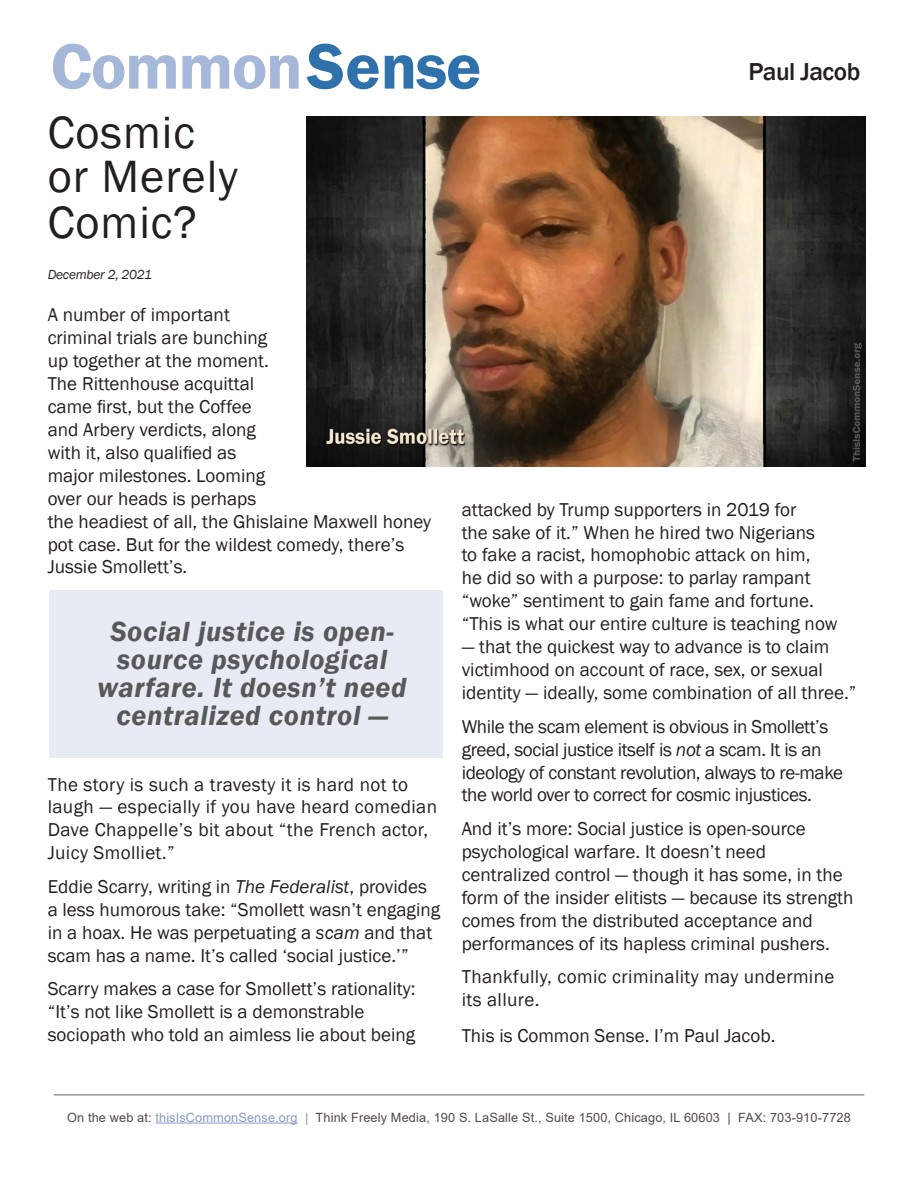
<style>
.page{position:relative;width:918px;height:1188px;background:#fff}
.page>*{position:absolute;margin:0;border:0;box-sizing:border-box;transform-origin:0 0}
.t1{font:600 66.45px "Franklin Gothic";letter-spacing:-.02em;color:#a6b8d9}
.t2{font:46.5px/45px "Franklin Gothic";letter-spacing:.02em;color:#231f20}
.t3{font:italic 600 28.5px/28.2px "Franklin Gothic";letter-spacing:.02em;color:#57585a;text-align:center}
.t4{font:500 25.2px "Franklin Gothic";letter-spacing:-.02em;color:#231f20}
.t5{font:19.2px/23px "Franklin Gothic";color:#231f20}
.t6{font:19.2px/23px "Franklin Gothic";letter-spacing:.02em;color:#231f20}
.t7{font:19.2px/23px "Franklin Gothic";letter-spacing:-.02em;color:#231f20}
.t8{font:italic 13.5px "Franklin Gothic";letter-spacing:-.02em;color:#231f20}
.t9{font:12.75px "Arial";letter-spacing:.01em;color:#524a47}
.s1{color:#2f71ab}
.s2{font-style:italic}
.s3{color:#879bc7}
.s4{color:#939598}
</style>
<div class="page">
<hr style="left:155px;top:1123px;width:143px;height:1px;background:#879bc7">
<img style="left:306px;top:116px;width:560px;height:350px">
<hr style="left:54px;top:1095px;width:810px;height:1px;background:#636366">
<div style="left:50px;top:591px;width:393px;height:167px;background:#e7ebf4"></div>
<p class="t1" style="left:51px;top:25px;width:432px">Common<span class="s1">Sense</span></p>
<p class="t4" style="left:748px;top:56px;width:113px">Paul Jacob</p>
<p class="t2" style="left:48px;top:111px;width:191px">Cosmic or Merely<br>Comic?</p>
<p class="t8" style="left:48px;top:266px;width:106px">December 2, 2021</p>
<p class="t5" style="left:48px;top:304px;width:385px">A number of important<br>criminal trials are bunching<br>up together at the moment.<br>The Rittenhouse acquittal<br>came first, but the Coffee<br>and Arbery verdicts, along<br>with it, also qualified as<br>major milestones. Looming<br>over our heads is perhaps<br>the headiest of all, the Ghislaine Maxwell honey pot case. But for the wildest comedy, there’s<br>Jussie Smollett’s.</p>
<p class="t3" style="left:98px;top:617px;width:310px">Social justice is open&shy;source psychological warfare. It doesn’t need centralized control —</p>
<p class="t6" style="left:48px;top:773px;width:391px">The story is such a travesty it is hard not to laugh — especially if you have heard comedian Dave Chappelle’s bit about “the French actor, Juicy Smolliet.”</p>
<p class="t5" style="left:48px;top:875px;width:394px">Eddie Scarry, writing in <span class="s2">The Federalist</span>, provides a less humorous take: “Smollett wasn’t engaging in a hoax. He was perpetuating a <span class="s2">scam</span> and that scam has a name. It’s called ‘social justice.’”</p>
<p class="t5" style="left:48px;top:978px;width:369px">Scarry makes a case for Smollett’s rationality: “It’s not like Smollett is a demonstrable sociopath who told an aimless lie about being</p>
<p class="t5" style="left:462px;top:498px;width:377px">attacked by Trump supporters in 2019 for<br>the sake of it.” When he hired two Nigerians<br>to fake a racist, homophobic attack on him,<br>he did so with a purpose: to parlay rampant “woke” sentiment to gain fame and fortune. “This is what our entire culture is teaching now</p>
<p class="t5" style="left:462px;top:636px;width:396px">— that the quickest way to advance is to claim victimhood on account of race, sex, or sexual identity — ideally, some combination of all three.”</p>
<p class="t7" style="left:462px;top:715px;width:383px">While the scam element is obvious in Smollett’s greed, social justice itself is <span class="s2">not</span> a scam. It is an ideology of constant revolution, always to re-make the world over to correct for cosmic injustices.</p>
<p class="t5" style="left:462px;top:817px;width:393px">And it’s more: Social justice is open-source psychological warfare. It doesn’t need centralized control — though it has some, in the form of the insider elitists — because its strength comes from the distributed acceptance and performances of its hapless criminal pushers.</p>
<p class="t6" style="left:462px;top:966px;width:374px">Thankfully, comic criminality may undermine its allure.</p>
<p class="t5" style="left:462px;top:1025px;width:315px">This is Common Sense. I’m Paul Jacob.</p>
<p class="t9" style="left:67px;top:1108px;width:785px">On the web at: <span class="s3">thisIsCommonSense.org</span> <span class="s4">|</span> Think Freely Media, 190 S. LaSalle St., Suite 1500, Chicago, IL 60603 | FAX: 703-910-7728</p>
</div>
